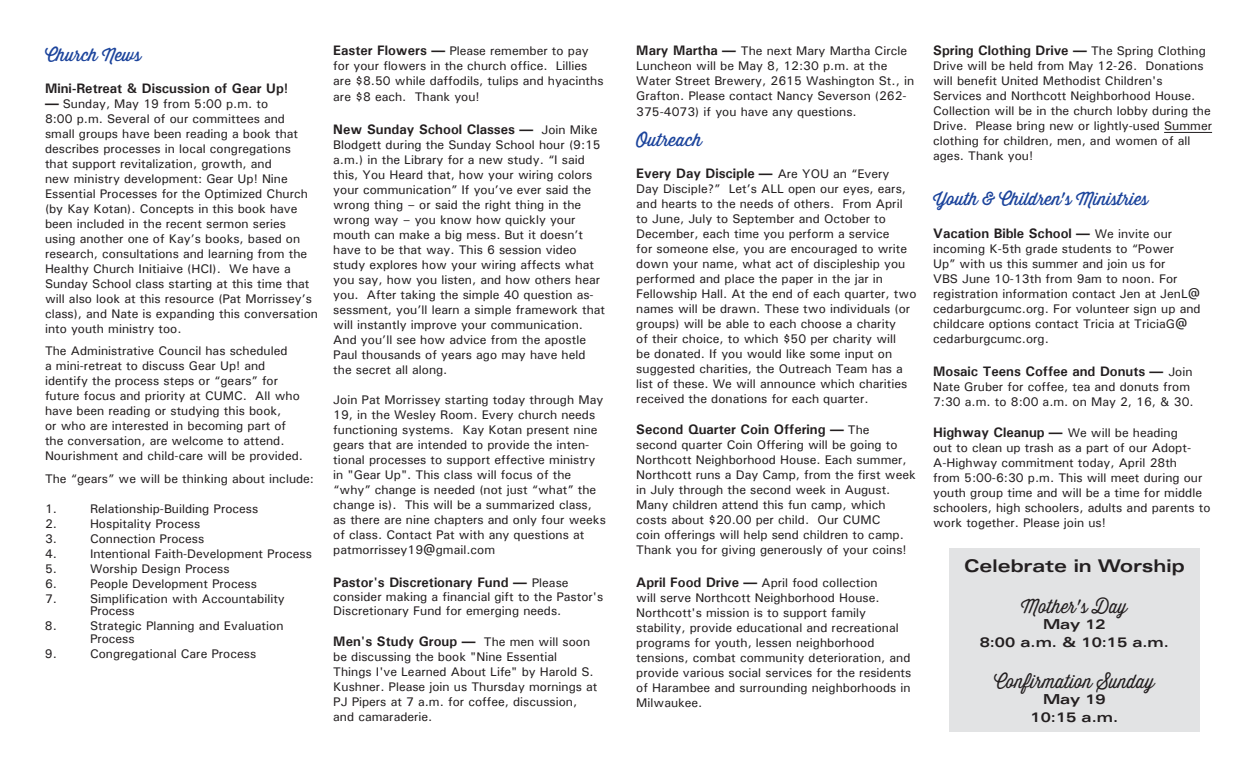
<style>
.page{position:relative;width:1260px;height:765px;background:#fff}
.page>*{position:absolute;margin:0;border:0;box-sizing:border-box;transform-origin:0 0}
.t1{font:300 18.75px "Thirsty Soft";color:#231f20}
.t2{font:17.5px "Thirsty Soft";color:#1c449c}
.t3{font:700 expanded 17.5px "Univers LT Std";color:#231f20}
.t4{font:700 13.75px "Univers";color:#231f20}
.t5{font:700 expanded 13.75px/18px "Univers LT Std";color:#231f20;text-align:center}
.t6{font:500 12.5px/15px "Univers";color:#231f20}
.s1{font-family:"Univers LT Std";font-weight:700;font-stretch:expanded;font-size:13.75px}
.s2{font-weight:700;font-size:13.75px}
.s3{font-family:"Univers LT Std";font-stretch:expanded}
.s4{font-weight:500;font-size:12.5px}
</style>
<div class="page">
<div style="left:949px;top:548px;width:250px;height:183px;background:#e2e3e4"></div>
<hr style="left:1164px;top:132px;width:48px;height:1px;background:#231f20">
<h2 class="t2" style="left:45px;top:43px;width:98px">Church News</h2>
<p class="t4" style="left:45px;top:80px;width:245px">Mini-Retreat &amp; Discussion of Gear Up!</p>
<p class="t6" style="left:45px;top:96px;width:275px"><span class="s1">—</span> Sunday, May 19 from 5:00 p.m. to<br>8:00 p.m. Several of our committees and<br>small groups have been reading a book that describes processes in local congregations<br>that support revitalization, growth, and<br>new ministry development: Gear Up! Nine Essential Processes for the Optimized Church (by Kay Kotan). Concepts in this book have been included in the recent sermon series using another one of Kay’s books, based on research, consultations and learning from the Healthy Church Initiaive (HCI). We have a Sunday School class starting at this time that will also look at this resource (Pat Morrissey’s class), and Nate is expanding this conversation into youth ministry too.</p>
<p class="t6" style="left:45px;top:343px;width:260px">The Administrative Council has scheduled<br>a mini-retreat to discuss Gear Up! and identify the process steps or “gears” for future focus and priority at CUMC. All who have been reading or studying this book,<br>or who are interested in becoming part of the conversation, are welcome to attend.<br>Nourishment and child-care will be provided.</p>
<p class="t6" style="left:45px;top:471px;width:271px">The “gears” we will be thinking about include:</p>
<p class="t6" style="left:45px;top:501px;width:13px">1.</p>
<p class="t6" style="left:90px;top:501px;width:170px">Relationship-Building Process</p>
<p class="t6" style="left:45px;top:516px;width:13px">2.</p>
<p class="t6" style="left:90px;top:516px;width:112px">Hospitality Process</p>
<p class="t6" style="left:45px;top:531px;width:13px">3.</p>
<p class="t6" style="left:90px;top:531px;width:116px">Connection Process</p>
<p class="t6" style="left:45px;top:546px;width:13px">4.</p>
<p class="t6" style="left:90px;top:546px;width:224px">Intentional Faith-Development Process</p>
<p class="t6" style="left:45px;top:561px;width:13px">5.</p>
<p class="t6" style="left:90px;top:561px;width:141px">Worship Design Process</p>
<p class="t6" style="left:45px;top:576px;width:13px">6.</p>
<p class="t6" style="left:90px;top:576px;width:168px">People Development Process</p>
<p class="t6" style="left:45px;top:591px;width:13px">7.</p>
<p class="t6" style="left:90px;top:592px;width:196px;line-height:12.5px">Simplification with Accountability<br>Process</p>
<p class="t6" style="left:45px;top:618px;width:13px">8.</p>
<p class="t6" style="left:90px;top:620px;width:195px;line-height:12.5px">Strategic Planning and Evaluation<br>Process</p>
<p class="t6" style="left:45px;top:646px;width:13px">9.</p>
<p class="t6" style="left:90px;top:646px;width:168px">Congregational Care Process</p>
<p class="t6" style="left:333px;top:43px;width:272px"><span class="s2">Easter Flowers</span> <span class="s1">—</span> Please remember to pay for your flowers in the church office. Lillies are $8.50 while daffodils, tulips and hyacinths</p>
<p class="t6" style="left:333px;top:89px;width:148px">are $8 each. Thank you!</p>
<p class="t4" style="left:333px;top:121px;width:266px">New Sunday School Classes <span class="s3">—</span> <span class="s4">Join Mike</span></p>
<p class="t6" style="left:333px;top:137px;width:273px">Blodgett during the Sunday School hour (9:15 a.m.) in the Library for a new study. “I said this, You Heard that, how your wiring colors your communication” If you’ve ever said the wrong thing – or said the right thing in the wrong way – you know how quickly your mouth can make a big mess. But it doesn’t have to be that way. This 6 session video study explores how your wiring affects what you say, how you listen, and how others hear you. After taking the simple 40 question as&shy;sessment, you’ll learn a simple framework that will instantly improve your communication.<br>And you’ll see how advice from the apostle Paul thousands of years ago may have held the secret all along.</p>
<p class="t6" style="left:333px;top:392px;width:274px">Join Pat Morrissey starting today through May 19, in the Wesley Room. Every church needs functioning systems. Kay Kotan present nine gears that are intended to provide the inten&shy;tional processes to support effective ministry in "Gear Up". This class will focus of the “why” change is needed (not just “what” the change is). This will be a summarized class, as there are nine chapters and only four weeks of class. Contact Pat with any questions at patmorrissey19@gmail.com</p>
<p class="t4" style="left:333px;top:574px;width:237px">Pastor's Discretionary Fund <span class="s3">—</span> <span class="s4">Please</span></p>
<p class="t6" style="left:333px;top:590px;width:272px;line-height:13.8px">consider making a financial gift to the Pastor's<br>Discretionary Fund for emerging needs.</p>
<p class="t4" style="left:333px;top:633px;width:258px">Men's Study Group <span class="s3">—</span> <span class="s4">The men will soon</span></p>
<p class="t6" style="left:333px;top:649px;width:266px">be discussing the book "Nine Essential Things I've Learned About Life" by Harold S.<br>Kushner. Please join us Thursday mornings at PJ Pipers at 7 a.m. for coffee, discussion, and camaraderie.</p>
<p class="t6" style="left:636px;top:43px;width:279px"><span class="s2">Mary Martha</span> <span class="s1">—</span> The next Mary Martha Circle Luncheon will be May 8, 12:30 p.m. at the Water Street Brewery, 2615 Washington St., in Grafton. Please contact Nancy Severson (262-</p>
<p class="t6" style="left:636px;top:104px;width:222px">375-4073) if you have any questions.</p>
<h2 class="t2" style="left:636px;top:128px;width:67px">Outreach</h2>
<p class="t4" style="left:636px;top:164px;width:255px">Every Day Disciple <span class="s3">—</span> <span class="s4">Are YOU an “Every</span></p>
<p class="t6" style="left:636px;top:181px;width:282px">Day Disciple?” Let’s ALL open our eyes, ears, and hearts to the needs of others. From April to June, July to September and October to December, each time you perform a service<br>for someone else, you are encouraged to write down your name, what act of discipleship you performed and place the paper in the jar in Fellowship Hall. At the end of each quarter, two names will be drawn. These two individuals (or groups) will be able to each choose a charity<br>of their choice, to which $50 per charity will<br>be donated. If you would like some input on suggested charities, the Outreach Team has a list of these. We will announce which charities received the donations for each quarter.</p>
<p class="t4" style="left:636px;top:421px;width:235px">Second Quarter Coin Offering <span class="s3">—</span> <span class="s4">The</span></p>
<p class="t6" style="left:636px;top:437px;width:281px">second quarter Coin Offering will be going to Northcott Neighborhood House. Each summer, Northcott runs a Day Camp, from the first week in July through the second week in August.<br>Many children attend this fun camp, which costs about $20.00 per child. Our CUMC<br>coin offerings will help send children to camp.<br>Thank you for giving generously of your coins!</p>
<p class="t6" style="left:636px;top:575px;width:277px"><span class="s2">April Food Drive</span> <span class="s1">—</span> April food collection<br>will serve Northcott Neighborhood House.<br>Northcott's mission is to support family stability, provide educational and recreational programs for youth, lessen neighborhood tensions, combat community deterioration, and provide various social services for the residents of Harambee and surrounding neighborhoods in Milwaukee.</p>
<p class="t4" style="left:933px;top:41px;width:274px">Spring Clothing Drive <span class="s3">—</span> <span class="s4">The Spring Clothing</span></p>
<p class="t6" style="left:933px;top:58px;width:280px">Drive will be held from May 12-26. Donations will benefit United Methodist Children's Services and Northcott Neighborhood House.<br>Collection will be in the church lobby during the Drive. Please bring new or lightly-used Summer clothing for children, men, and women of all ages. Thank you!</p>
<h2 class="t2" style="left:933px;top:186px;width:217px">Youth &amp; Children's Ministries</h2>
<p class="t4" style="left:933px;top:224px;width:241px">Vacation Bible School <span class="s3">—</span> <span class="s4">We invite our</span></p>
<p class="t6" style="left:933px;top:241px;width:269px">incoming K-5th grade students to “Power<br>Up” with us this summer and join us for<br>VBS June 10-13th from 9am to noon. For registration information contact Jen at JenL@ cedarburgcumc.org. For volunteer sign up and childcare options contact Tricia at TriciaG@ cedarburgcumc.org.</p>
<p class="t4" style="left:933px;top:362px;width:261px">Mosaic Teens Coffee and Donuts <span class="s3">—</span> <span class="s4">Join</span></p>
<p class="t6" style="left:933px;top:379px;width:262px">Nate Gruber for coffee, tea and donuts from<br>7:30 a.m. to 8:00 a.m. on May 2, 16, &amp; 30.</p>
<p class="t6" style="left:933px;top:425px;width:279px"><span class="s2">Highway Cleanup</span> <span class="s1">—</span> We will be heading<br>out to clean up trash as a part of our Adopt-A-Highway commitment today, April 28th<br>from 5:00-6:30 p.m. This will meet during our youth group time and will be a time for middle schoolers, high schoolers, adults and parents to work together. Please join us!</p>
<h2 class="t3" style="left:964px;top:556px;width:222px">Celebrate in Worship</h2>
<h1 class="t1" style="left:1021px;top:593px;width:108px">Mother's Day</h1>
<p class="t5" style="left:980px;top:615px;width:191px">May 12<br>8:00 a.m. &amp; 10:15 a.m.</p>
<h1 class="t1" style="left:994px;top:668px;width:162px">Confirmation Sunday</h1>
<p class="t5" style="left:1031px;top:690px;width:89px">May 19<br>10:15 a.m.</p>
</div>
